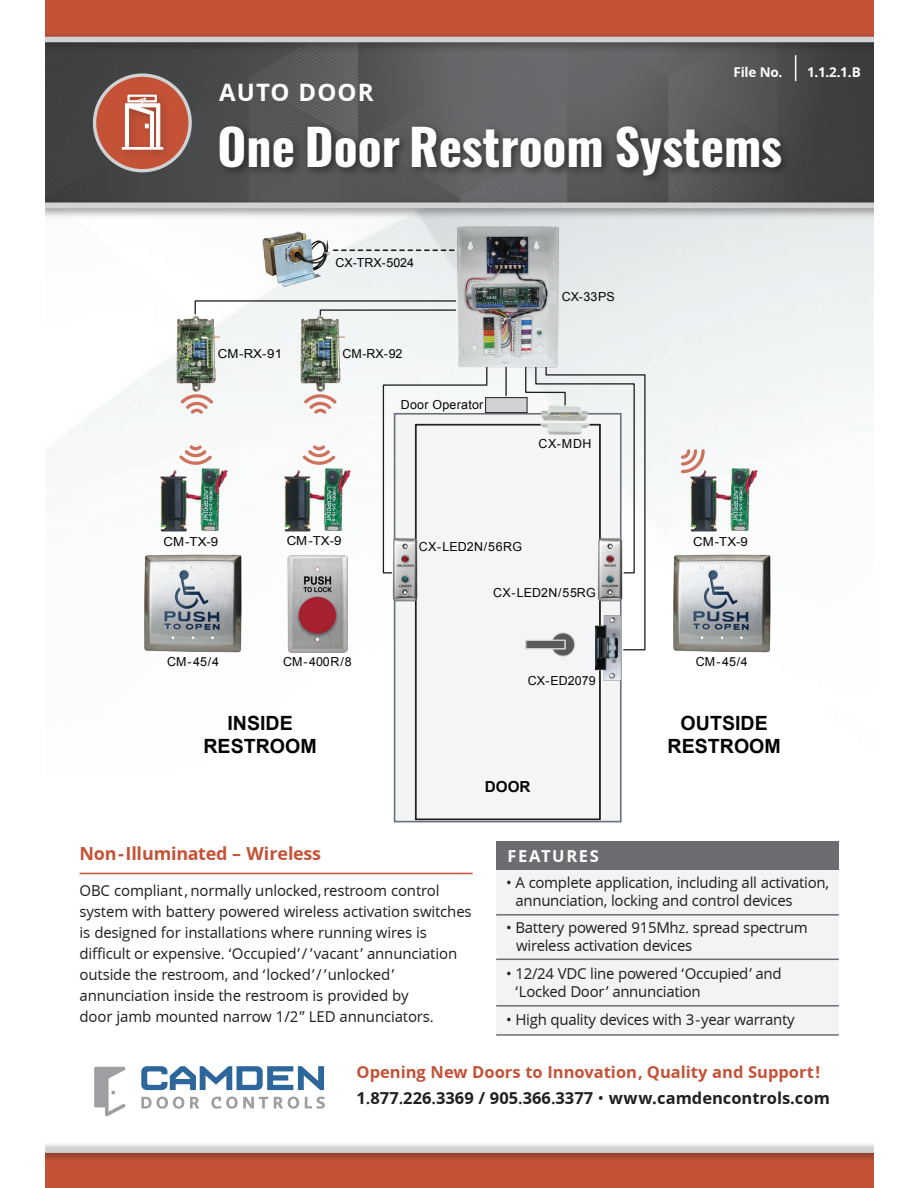
<style>
.page{position:relative;width:918px;height:1188px;background:#fff}
.page>*{position:absolute;margin:0;border:0;box-sizing:border-box;transform-origin:0 0}
.t1{font:700 49.5px "Oswald";color:#fff}
.t2{font:700 24px "Open Sans";letter-spacing:.045em;color:#fff}
.t3{font:700 19.65px/23.5px "Arial";color:#040503;text-align:center}
.Model_Number{font:700 18px "Open Sans";letter-spacing:-.02em;color:#c45237}
.t4{font:700 16.5px/26.1px "Open Sans";color:#c45237}
.t5{font:700 16.5px "Open Sans";letter-spacing:.1em;color:#fff}
.t6{font:700 15.3px "Arial";color:#040503}
.Model_Number-2{font:15px/21px "Open Sans";letter-spacing:-.01em;color:#231f20}
.t7{font:700 13.5px "Open Sans";letter-spacing:-.02em;color:#fff}
.t8{font:12.45px "Arial";color:#040503}
.t9{font:12.45px "Arial";letter-spacing:.02em;color:#040503}
.t10{font:12.45px "Arial";color:#040503;scale:1.06 1}
.s1{color:#231f20}
.s2{font-weight:600;color:#231f20}
.s3{font-weight:400;color:#231f20}
</style>
<div class="page">
<img style="left:49px;top:219px;width:825px;height:556px">
<img style="left:45px;top:53px;width:829px;height:144px">
<div style="left:39px;top:0;width:840px;height:40px;background:#c45237"></div>
<svg style="left:141px;top:1066px;width:183px;height:24px"></svg>
<svg style="left:141px;top:1097px;width:43px;height:12px"></svg>
<svg style="left:190px;top:1097px;width:9px;height:11px"></svg>
<svg style="left:211px;top:1097px;width:57px;height:12px"></svg>
<svg style="left:274px;top:1097px;width:25px;height:12px"></svg>
<svg style="left:305px;top:1097px;width:20px;height:12px"></svg>
<svg style="left:94px;top:1067px;width:32px;height:50px"></svg>
<div style="left:215px;top:121px;width:577px;height:64px;background:#231f20;opacity:.75"></div>
<div style="left:34px;top:197px;width:858px;height:22px;background:#231f20;opacity:.6"></div>
<div style="left:39px;top:202px;width:842px;height:6px;background:#d1d2d4"></div>
<div style="left:34px;top:31px;width:858px;height:22px;background:#231f20;opacity:.6"></div>
<div style="left:39px;top:37px;width:842px;height:5px;background:#d1d2d4"></div>
<svg style="left:795px;top:55px;width:1px;height:26px"></svg>
<div style="left:95px;top:75px;width:95px;height:96px;background:#c45237;border-radius:50%"></div>
<div style="left:93px;top:73px;width:99px;height:99px;border:3px solid #d1d2d4;border-radius:50%"></div>
<div style="left:117px;top:89px;width:56px;height:71px;background:#231f20;opacity:.3"></div>
<div style="left:127px;top:95px;width:30px;height:7px;border:2px solid #fff"></div>
<svg style="left:122px;top:97px;width:41px;height:53px"></svg>
<div style="left:41px;top:1153px;width:838px;height:35px;background:#c45237"></div>
<div style="left:34px;top:1142px;width:858px;height:22px;background:#231f20;opacity:.6"></div>
<div style="left:39px;top:1147px;width:842px;height:6px;background:#d1d2d4"></div>
<div style="left:0;top:0;width:44px;height:1188px;background:#fff"></div>
<div style="left:874px;top:0;width:44px;height:1188px;background:#fff"></div>
<div style="left:496px;top:842px;width:343px;height:193px;background:#f2f3f4"></div>
<div style="left:496px;top:842px;width:343px;height:28px;background:#6c6d70"></div>
<hr style="left:496px;top:914px;width:343px;height:2px;background:#6c6d70">
<hr style="left:496px;top:959px;width:343px;height:1px;background:#6c6d70">
<hr style="left:496px;top:1005px;width:343px;height:2px;background:#6c6d70">
<hr style="left:496px;top:1034px;width:343px;height:2px;background:#6c6d70">
<hr style="left:80px;top:873px;width:393px;height:1px;background:#c45237">
<div style="left:395px;top:414px;width:226px;height:408px;background:#f3f5f5"></div>
<div style="left:486px;top:398px;width:41px;height:15px;background:#d1d2d4"></div>
<div style="left:485px;top:397px;width:42px;height:16px;border:1px solid #231f20"></div>
<svg style="left:552px;top:633px;width:23px;height:23px"></svg>
<div style="left:551px;top:633px;width:24px;height:23px;border:1px solid #c8c7c7;border-radius:50%"></div>
<hr style="left:505px;top:366px;width:2px;height:30px;background:#211d1e">
<svg style="left:524px;top:365px;width:122px;height:286px"></svg>
<svg style="left:382px;top:353px;width:106px;height:221px"></svg>
<svg style="left:194px;top:300px;width:262px;height:16px"></svg>
<img style="left:175px;top:315px;width:53px;height:77px">
<img style="left:300px;top:315px;width:52px;height:77px">
<img style="left:670px;top:551px;width:105px;height:106px">
<img style="left:141px;top:551px;width:106px;height:106px">
<img style="left:287px;top:555px;width:60px;height:98px">
<svg style="left:334px;top:249px;width:122px;height:2px"></svg>
<svg style="left:181px;top:394px;width:32px;height:20px"></svg>
<svg style="left:179px;top:445px;width:33px;height:20px"></svg>
<svg style="left:304px;top:394px;width:33px;height:20px"></svg>
<svg style="left:303px;top:445px;width:32px;height:20px"></svg>
<svg style="left:681px;top:449px;width:24px;height:24px"></svg>
<img style="left:160px;top:467px;width:68px;height:66px">
<img style="left:283px;top:467px;width:68px;height:66px">
<img style="left:690px;top:467px;width:67px;height:66px">
<img style="left:262px;top:231px;width:69px;height:55px">
<img style="left:456px;top:226px;width:103px;height:143px">
<img style="left:540px;top:405px;width:50px;height:30px">
<img style="left:595px;top:616px;width:25px;height:64px">
<img style="left:598px;top:537px;width:26px;height:64px">
<img style="left:393px;top:538px;width:25px;height:63px">
<h2 class="t2" style="left:219px;top:79px;width:156px">AUTO DOOR</h2>
<p class="t7" style="left:734px;top:64px;width:50px">File No.</p>
<p class="t7" style="left:807px;top:64px;width:55px">1.1.2.1.B</p>
<h1 class="t1" style="left:218px;top:112px;width:566px">One Door Restroom Systems</h1>
<p class="t10" style="left:218px;top:346px;width:62px">CM-RX-91</p>
<p class="t8" style="left:335px;top:254px;width:80px">CX-TRX-5024</p>
<p class="t8" style="left:343px;top:346px;width:62px">CM-RX-92</p>
<p class="t9" style="left:401px;top:396px;width:84px">Door Operator</p>
<p class="t8" style="left:562px;top:289px;width:55px">CX-33PS</p>
<p class="t8" style="left:539px;top:436px;width:55px">CX-MDH</p>
<p class="t10" style="left:163px;top:533px;width:53px">CM-TX-9</p>
<p class="t10" style="left:287px;top:533px;width:53px">CM-TX-9</p>
<p class="t10" style="left:693px;top:533px;width:53px">CM-TX-9</p>
<p class="t9" style="left:419px;top:539px;width:105px">CX-LED2N/56RG</p>
<p class="t9" style="left:493px;top:585px;width:104px">CX-LED2N/55RG</p>
<p class="t8" style="left:167px;top:653px;width:53px">CM-45/4</p>
<p class="t8" style="left:283px;top:653px;width:70px">CM-400R/8</p>
<p class="t8" style="left:696px;top:653px;width:53px">CM-45/4</p>
<p class="t3" style="left:203px;top:712px;width:115px">INSIDE<br>RESTROOM</p>
<p class="t8" style="left:528px;top:672px;width:69px">CX-ED2079</p>
<p class="t6" style="left:485px;top:777px;width:47px">DOOR</p>
<p class="t3" style="left:668px;top:712px;width:115px">OUTSIDE<br>RESTROOM</p>
<p class="Model_Number" style="left:80px;top:844px;width:243px">Non-Illuminated – Wireless</p>
<p class="Model_Number-2" style="left:80px;top:881px;width:394px">OBC compliant, normally unlocked, restroom control system with battery powered wireless activation switches is designed for installations where running wires is difficult or expensive. ‘Occupied’/ ’vacant’ annunciation outside the restroom, and ‘locked’/ ’unlocked’ annunciation inside the restroom is provided by<br>door jamb mounted narrow 1/2” LED annunciators.</p>
<p class="Model_Number-2" style="left:516px;top:873px;width:315px;line-height:18px;text-indent:-9px">• A complete application, including all activation, annunciation, locking and control devices</p>
<p class="t5" style="left:508px;top:847px;width:93px">FEATURES</p>
<p class="Model_Number-2" style="left:516px;top:919px;width:293px;line-height:18px;text-indent:-10px">• Battery powered 915Mhz. spread spectrum wireless activation devices</p>
<p class="Model_Number-2" style="left:516px;top:965px;width:268px;line-height:18px;text-indent:-9px">• 12/24 VDC line powered ‘Occupied’ and ‘Locked Door’ annunciation</p>
<p class="Model_Number-2" style="left:506px;top:1009px;width:290px">• High quality devices with 3-year warranty</p>
<p class="t4" style="left:357px;top:1060px;width:475px">Opening New Doors to Innovation, Quality and Support!<br><span class="s1">1</span><span class="s2">.</span><span class="s1">877</span><span class="s2">.</span><span class="s1">226</span><span class="s2">.</span><span class="s1">3369 / 905</span><span class="s2">.</span><span class="s1">366</span><span class="s2">.</span><span class="s1">3377</span> <span class="s3">•</span> <span class="s1">www.camdencontrols.com</span></p>
</div>
